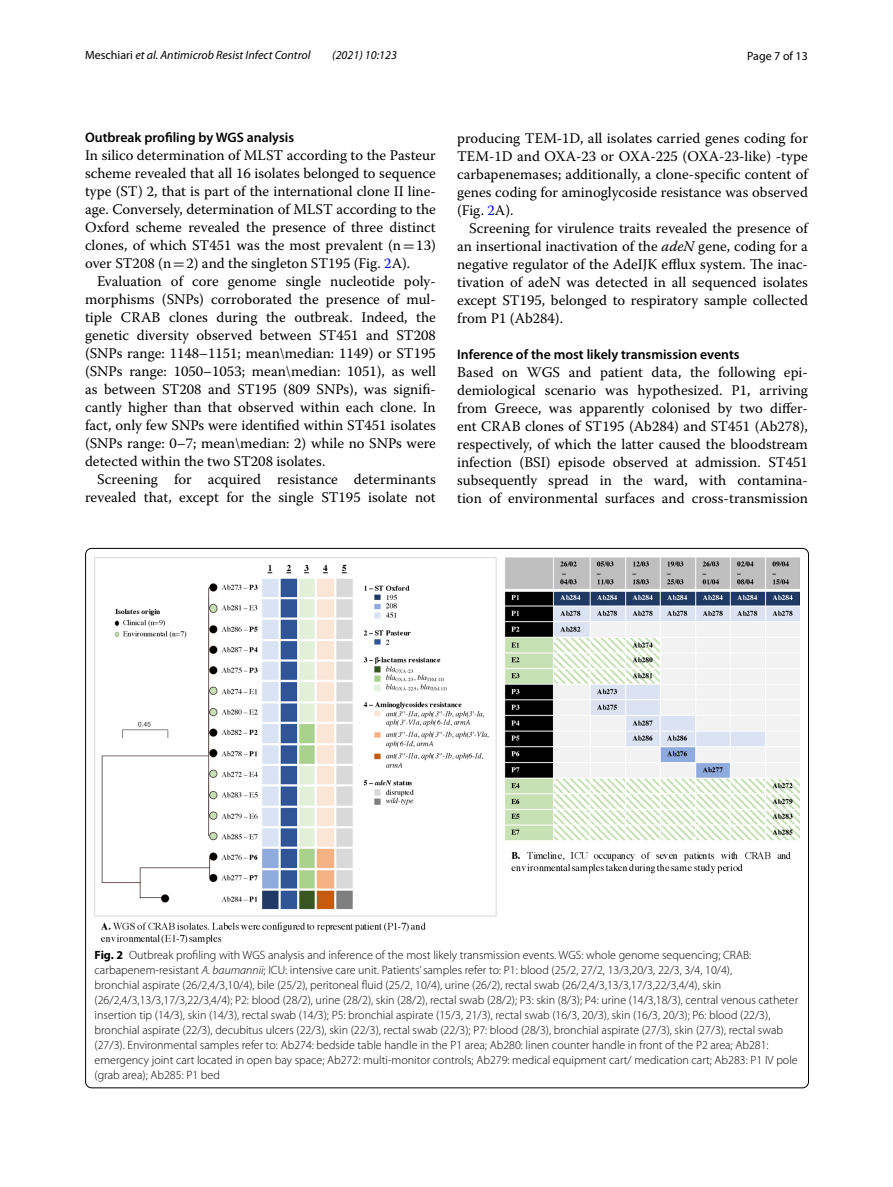
<style>
.page{position:relative;width:893px;height:1187px;background:#fff}
.page>*{position:absolute;margin:0;border:0;box-sizing:border-box;transform-origin:0 0}
.t1{font:14.7px/18px "Warnock Pro";color:#000;text-align:justify}
.t2{font:600 13.8px "Myriad Pro";color:#000}
.t3{font:300 12px/15px "Myriad Pro";color:#000}
.t4{font:italic 12px "Myriad Pro";color:#000}
.t5{font:12px "Myriad Pro";color:#000}
.s1{font-style:normal}
.s2{font-family:"MTSY"}
.s3{color:#00f}
.s4{font-style:italic}
.s5{font-weight:700}
</style>
<div class="page">
<img style="left:94px;top:557px;width:706px;height:386px">
<p class="t4" style="left:85px;top:48px;width:227px"><span class="s1">Meschiari</span> et al. Antimicrob Resist Infect Control</p>
<p class="t4" style="left:332px;top:48px;width:66px">(2021) 10:123</p>
<p class="t5" style="left:747px;top:48px;width:62px">Page 7 of 13</p>
<p class="t2" style="left:85px;top:129px;width:211px">Outbreak profiling by WGS analysis</p>
<p class="t1" style="left:85px;top:146px;width:352px">In silico determination of MLST according to the Pasteur scheme revealed that all 16 isolates belonged to sequence type (ST) 2, that is part of the international clone II line&shy;age. Conversely, determination of MLST according to the Oxford scheme revealed the presence of three distinct clones, of which ST451 was the most prevalent (n<span class="s2">=</span>13) over ST208 (n<span class="s2">=</span>2) and the singleton ST195 (Fig. <span class="s3">2</span>A).</p>
<p class="t1" style="left:85px;top:272px;width:352px;text-indent:12px">Evaluation of core genome single nucleotide poly&shy;morphisms (SNPs) corroborated the presence of mul&shy;tiple CRAB clones during the outbreak. Indeed, the genetic diversity observed between ST451 and ST208 (SNPs range: 1148–1151; mean\median: 1149) or ST195 (SNPs range: 1050–1053; mean\median: 1051), as well as between ST208 and ST195 (809 SNPs), was signifi&shy;cantly higher than that observed within each clone. In fact, only few SNPs were identified within ST451 isolates (SNPs range: 0–7; mean\median: 2) while no SNPs were detected within the two ST208 isolates.</p>
<p class="t1" style="left:85px;top:470px;width:352px;text-align:right">Screening for acquired resistance determinants revealed that, except for the single ST195 isolate not</p>
<p class="t1" style="left:457px;top:128px;width:352px">producing TEM-1D, all isolates carried genes coding for TEM-1D and OXA-23 or OXA-225 (OXA-23-like) -type carbapenemases; additionally, a clone-specific content of genes coding for aminoglycoside resistance was observed (Fig. <span class="s3">2</span>A).</p>
<p class="t1" style="left:457px;top:218px;width:352px;text-indent:12px">Screening for virulence traits revealed the presence of an insertional inactivation of the <span class="s4">adeN</span> gene, coding for a negative regulator of the AdeIJK efflux system. The inac&shy;tivation of adeN was detected in all sequenced isolates except ST195, belonged to respiratory sample collected from P1 (Ab284).</p>
<p class="t2" style="left:457px;top:345px;width:284px">Inference of the most likely transmission events</p>
<p class="t1" style="left:457px;top:362px;width:352px">Based on WGS and patient data, the following epi&shy;demiological scenario was hypothesized. P1, arriving from Greece, was apparently colonised by two differ&shy;ent CRAB clones of ST195 (Ab284) and ST451 (Ab278), respectively, of which the latter caused the bloodstream infection (BSI) episode observed at admission. ST451 subsequently spread in the ward, with contamina&shy;tion of environmental surfaces and cross-transmission</p>
<p class="t3" style="left:95px;top:947px;width:705px"><span class="s5">Fig. 2</span> Outbreak profiling with WGS analysis and inference of the most likely transmission events. WGS: whole genome sequencing; CRAB: carbapenem-resistant <span class="s4">A. baumannii</span>; ICU: intensive care unit. Patients’ samples refer to: P1: blood (25/2, 27/2, 13/3,20/3, 22/3, 3/4, 10/4),<br>bronchial aspirate (26/2,4/3,10/4), bile (25/2), peritoneal fluid (25/2, 10/4), urine (26/2), rectal swab (26/2,4/3,13/3,17/3,22/3,4/4), skin (26/2,4/3,13/3,17/3,22/3,4/4); P2: blood (28/2), urine (28/2), skin (28/2), rectal swab (28/2); P3: skin (8/3); P4: urine (14/3,18/3), central venous catheter insertion tip (14/3), skin (14/3), rectal swab (14/3); P5: bronchial aspirate (15/3, 21/3), rectal swab (16/3, 20/3), skin (16/3, 20/3); P6: blood (22/3), bronchial aspirate (22/3), decubitus ulcers (22/3), skin (22/3), rectal swab (22/3); P7: blood (28/3), bronchial aspirate (27/3), skin (27/3), rectal swab (27/3). Environmental samples refer to: Ab274: bedside table handle in the P1 area; Ab280: linen counter handle in front of the P2 area; Ab281: emergency joint cart located in open bay space; Ab272: multi-monitor controls; Ab279: medical equipment cart/ medication cart; Ab283: P1 IV pole (grab area); Ab285: P1 bed</p>
</div>
